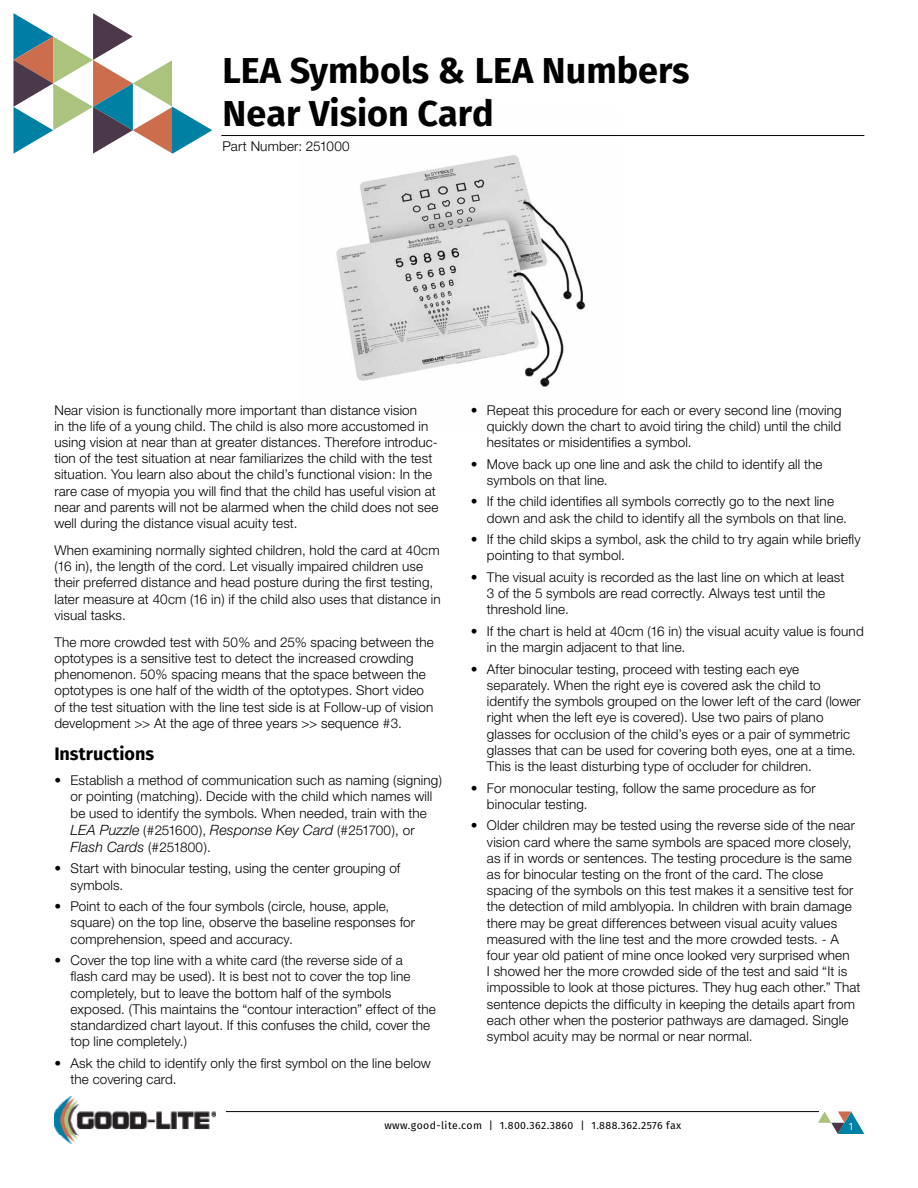
<style>
.page{position:relative;width:918px;height:1188px;background:#fff}
.page>*{position:absolute;margin:0;border:0;box-sizing:border-box;transform-origin:0 0}
.t1{font:700 36px/43.2px "Fira Sans";color:#000}
.t2{font:700 18px "Fira Sans";color:#000}
.t3{font:italic 300 14.25px/17.1px "Helvetica Neue";letter-spacing:.005em;color:#000}
.t4{font:300 13.5px/16.2px "Helvetica Neue";letter-spacing:.01em;color:#000}
.t5{font:10.5px "Fira Sans";letter-spacing:.04em;color:#000}
.t6{font:10.5px "Fira Sans";color:#fff}
.s1{font-style:normal;font-size:13.5px}
</style>
<div class="page">
<svg style="left:13px;top:13px;width:199px;height:141px"></svg>
<img style="left:54px;top:1097px;width:162px;height:46px">
<hr style="left:226px;top:1111px;width:593px;height:1px;background:#000">
<svg style="left:818px;top:1111px;width:46px;height:23px"></svg>
<img style="left:336px;top:155px;width:250px;height:232px">
<hr style="left:221px;top:135px;width:643px;height:1px;background:#000">
<h1 class="t1" style="left:223px;top:47px;width:469px">LEA Symbols &amp; LEA Numbers<br>Near Vision Card</h1>
<p class="t4" style="left:223px;top:138px;width:129px">Part Number: 251000</p>
<p class="t4" style="left:54px;top:401px;width:386px">Near vision is functionally more important than distance vision<br>in the life of a young child. The child is also more accustomed in using vision at near than at greater distances. Therefore introduc&shy;tion of the test situation at near familiarizes the child with the test situation. You learn also about the child’s functional vision: In the rare case of myopia you will find that the child has useful vision at near and parents will not be alarmed when the child does not see well during the distance visual acuity test.</p>
<p class="t4" style="left:54px;top:542px;width:388px">When examining normally sighted children, hold the card at 40cm (16 in), the length of the cord. Let visually impaired children use their preferred distance and head posture during the first testing, later measure at 40cm (16 in) if the child also uses that distance in visual tasks.</p>
<p class="t4" style="left:54px;top:634px;width:381px">The more crowded test with 50% and 25% spacing between the optotypes is a sensitive test to detect the increased crowding phenomenon. 50% spacing means that the space between the optotypes is one half of the width of the optotypes. Short video of the test situation with the line test side is at Follow-up of vision development &gt;&gt; At the age of three years &gt;&gt; sequence #3.</p>
<h2 class="t2" style="left:54px;top:739px;width:101px">Instructions</h2>
<p class="t4" style="left:54px;top:772px;width:389px;text-align:center">• Establish a method of communication such as naming (signing) or pointing (matching). Decide with the child which names will<br>be used to identify the symbols. When needed, train with the</p>
<p class="t3" style="left:71px;top:821px;width:346px">LEA Puzzle <span class="s1">(#251600),</span> Response Key Card <span class="s1">(#251700), or<br></span>Flash Cards <span class="s1">(#251800).</span></p>
<p class="t4" style="left:71px;top:860px;width:331px;text-indent:-16px">• Start with binocular testing, using the center grouping of symbols.</p>
<p class="t4" style="left:71px;top:898px;width:346px;text-indent:-16px">• Point to each of the four symbols (circle, house, apple, square) on the top line, observe the baseline responses for comprehension, speed and accuracy.</p>
<p class="t4" style="left:71px;top:952px;width:367px;text-indent:-16px">• Cover the top line with a white card (the reverse side of a<br>flash card may be used). It is best not to cover the top line completely, but to leave the bottom half of the symbols exposed. (This maintains the “contour interaction” effect of the standardized chart layout. If this confuses the child, cover the top line completely.)</p>
<p class="t4" style="left:71px;top:1055px;width:362px;text-indent:-16px">• Ask the child to identify only the first symbol on the line below the covering card.</p>
<p class="t4" style="left:487px;top:401px;width:356px;text-align:justify;text-indent:-16px">• Repeat this procedure for each or every second line (moving quickly down the chart to avoid tiring the child) until the child hesitates or misidentifies a symbol.</p>
<p class="t4" style="left:487px;top:455px;width:337px;text-indent:-16px">• Move back up one line and ask the child to identify all the symbols on that line.</p>
<p class="t4" style="left:487px;top:493px;width:362px;text-indent:-16px">• If the child identifies all symbols correctly go to the next line down and ask the child to identify all the symbols on that line.</p>
<p class="t4" style="left:487px;top:531px;width:375px;text-indent:-16px">• If the child skips a symbol, ask the child to try again while briefly pointing to that symbol.</p>
<p class="t4" style="left:487px;top:569px;width:359px;text-indent:-16px">• The visual acuity is recorded as the last line on which at least<br>3 of the 5 symbols are read correctly. Always test until the threshold line.</p>
<p class="t4" style="left:487px;top:623px;width:378px;text-indent:-16px">• If the chart is held at 40cm (16 in) the visual acuity value is found in the margin adjacent to that line.</p>
<p class="t4" style="left:487px;top:661px;width:375px;text-indent:-16px">• After binocular testing, proceed with testing each eye separately. When the right eye is covered ask the child to identify the symbols grouped on the lower left of the card (lower right when the left eye is covered). Use two pairs of plano glasses for occlusion of the child’s eyes or a pair of symmetric glasses that can be used for covering both eyes, one at a time.<br>This is the least disturbing type of occluder for children.</p>
<p class="t4" style="left:487px;top:779px;width:330px;text-indent:-16px">• For monocular testing, follow the same procedure as for binocular testing.</p>
<p class="t4" style="left:487px;top:817px;width:375px;text-indent:-16px">• Older children may be tested using the reverse side of the near vision card where the same symbols are spaced more closely, as if in words or sentences. The testing procedure is the same as for binocular testing on the front of the card. The close spacing of the symbols on this test makes it a sensitive test for the detection of mild amblyopia. In children with brain damage there may be great differences between visual acuity values measured with the line test and the more crowded tests. - A four year old patient of mine once looked very surprised when<br>I showed her the more crowded side of the test and said “It is impossible to look at those pictures. They hug each other.” That sentence depicts the difficulty in keeping the details apart from each other when the posterior pathways are damaged. Single symbol acuity may be normal or near normal.</p>
<p class="t5" style="left:384px;top:1117px;width:298px">www.good-lite.com | 1.800.362.3860 | 1.888.362.2576 fax</p>
<p class="t6" style="left:849px;top:1118px;width:6px">1</p>
</div>
